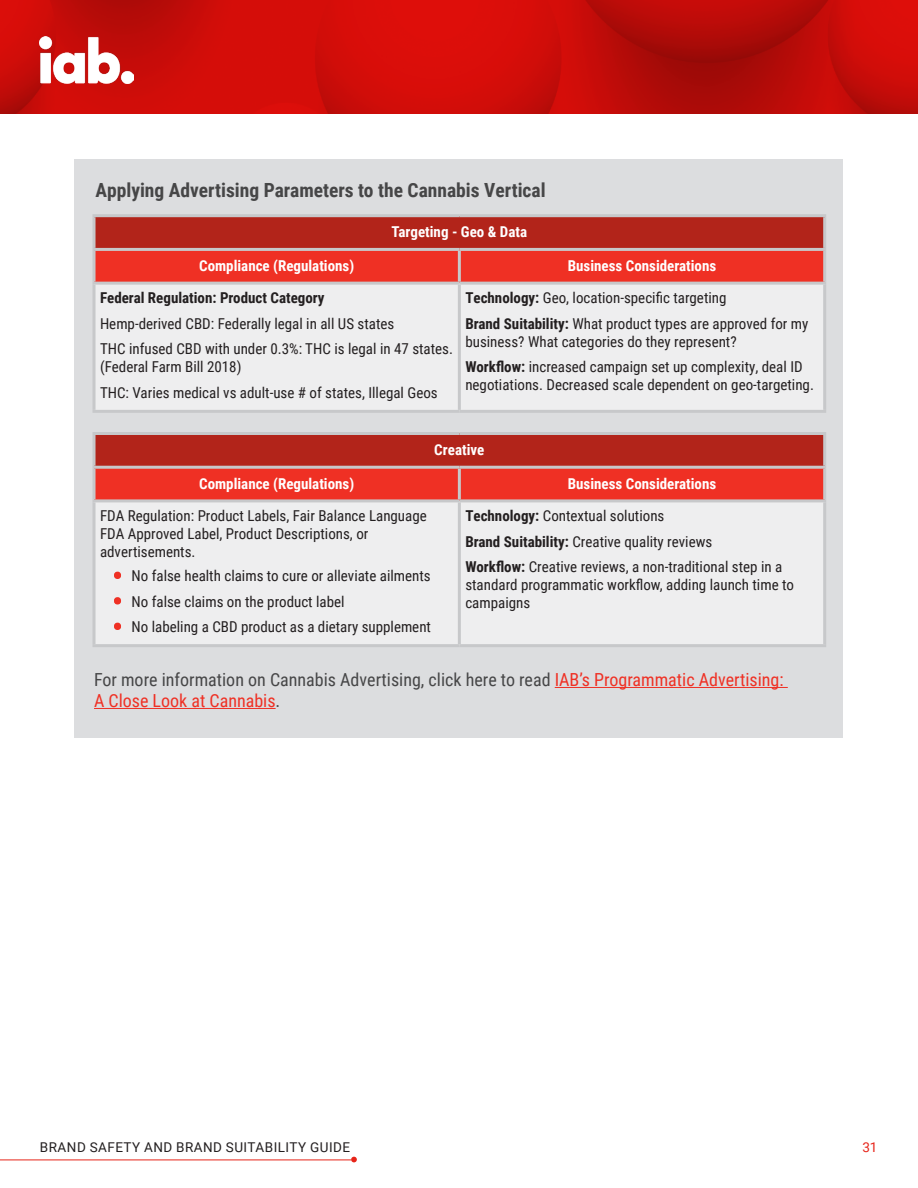
<style>
.page{position:relative;width:918px;height:1188px;background:#fff}
.page>*{position:absolute;margin:0;border:0;box-sizing:border-box;transform-origin:0 0}
.t1{font:700 19.5px "Roboto Condensed";color:#464647}
.Body_Text{font:18px/21px "Roboto Condensed";color:#464647}
.Table_Text{font:15px/18px "Roboto Condensed";color:#231f20}
.Table_Title{font:700 15px "Roboto Condensed";color:#fff}
.Body_Text-2{font:15px/18px "Roboto Condensed";color:#231f20}
.Table_Text-2{font:700 15px "Roboto Condensed";color:#231f20}
.t2{font:13.5px "Roboto";letter-spacing:.035em;color:#231f20}
.t3{font:13.5px "Roboto";color:#e72419}
.s1{font-weight:700}
.s2{font-size:24px;color:#ef3024}
.s3{color:#ef3024}
</style>
<div class="page">
<img style="left:0;top:0;width:918px;height:114px">
<img style="left:40px;top:37px;width:93px;height:46px">
<hr style="left:0;top:1160px;width:351px;height:1px;background:#e72419">
<svg style="left:351px;top:1157px;width:6px;height:5px"></svg>
<div style="left:75px;top:159px;width:768px;height:579px;background:#dcdddf"></div>
<hr style="left:555px;top:687px;width:233px;height:1px;background:#ef3024">
<hr style="left:94px;top:708px;width:182px;height:1px;background:#ef3024">
<div style="left:94px;top:434px;width:731px;height:33px;background:#b2241a"></div>
<div style="left:96px;top:469px;width:727px;height:30px;background:#ef3024"></div>
<div style="left:96px;top:503px;width:727px;height:141px;background:#eeeeef"></div>
<hr style="left:93px;top:502px;width:3px;height:142px;background:#c7c8ca">
<hr style="left:458px;top:502px;width:3px;height:142px;background:#c7c8ca">
<hr style="left:823px;top:502px;width:3px;height:142px;background:#c7c8ca">
<hr style="left:93px;top:644px;width:366px;height:3px;background:#c7c8ca">
<hr style="left:459px;top:644px;width:367px;height:3px;background:#c7c8ca">
<hr style="left:823px;top:435px;width:3px;height:31px;background:#c7c8ca">
<hr style="left:459px;top:466px;width:367px;height:3px;background:#c7c8ca">
<hr style="left:458px;top:469px;width:3px;height:30px;background:#c7c8ca">
<hr style="left:823px;top:469px;width:3px;height:30px;background:#c7c8ca">
<hr style="left:93px;top:499px;width:366px;height:3px;background:#c7c8ca">
<hr style="left:459px;top:499px;width:367px;height:3px;background:#c7c8ca">
<hr style="left:93px;top:432px;width:366px;height:3px;background:#c7c8ca">
<hr style="left:93px;top:435px;width:3px;height:31px;background:#c7c8ca">
<hr style="left:459px;top:432px;width:367px;height:3px;background:#c7c8ca">
<hr style="left:93px;top:466px;width:366px;height:3px;background:#c7c8ca">
<hr style="left:93px;top:469px;width:3px;height:30px;background:#c7c8ca">
<svg style="left:112px;top:570px;width:11px;height:11px"></svg>
<svg style="left:112px;top:595px;width:11px;height:11px"></svg>
<svg style="left:112px;top:621px;width:11px;height:11px"></svg>
<div style="left:94px;top:216px;width:731px;height:33px;background:#b2241a"></div>
<div style="left:96px;top:251px;width:727px;height:31px;background:#ef3024"></div>
<div style="left:96px;top:285px;width:727px;height:125px;background:#eeeeef"></div>
<hr style="left:93px;top:285px;width:3px;height:125px;background:#c7c8ca">
<hr style="left:458px;top:285px;width:3px;height:125px;background:#c7c8ca">
<hr style="left:823px;top:285px;width:3px;height:125px;background:#c7c8ca">
<hr style="left:93px;top:410px;width:366px;height:3px;background:#c7c8ca">
<hr style="left:459px;top:410px;width:367px;height:3px;background:#c7c8ca">
<hr style="left:823px;top:217px;width:3px;height:31px;background:#c7c8ca">
<hr style="left:459px;top:248px;width:367px;height:3px;background:#c7c8ca">
<hr style="left:458px;top:251px;width:3px;height:31px;background:#c7c8ca">
<hr style="left:823px;top:251px;width:3px;height:31px;background:#c7c8ca">
<hr style="left:93px;top:282px;width:366px;height:3px;background:#c7c8ca">
<hr style="left:459px;top:282px;width:367px;height:3px;background:#c7c8ca">
<hr style="left:93px;top:214px;width:366px;height:3px;background:#c7c8ca">
<hr style="left:93px;top:217px;width:3px;height:31px;background:#c7c8ca">
<hr style="left:459px;top:214px;width:367px;height:3px;background:#c7c8ca">
<hr style="left:93px;top:248px;width:366px;height:3px;background:#c7c8ca">
<hr style="left:93px;top:251px;width:3px;height:31px;background:#c7c8ca">
<p class="t1" style="left:96px;top:177px;width:452px">Applying Advertising Parameters to the Cannabis Vertical</p>
<p class="Table_Title" style="left:392px;top:222px;width:137px">Targeting - Geo &amp; Data</p>
<p class="Table_Title" style="left:199px;top:255px;width:157px">Compliance (Regulations)</p>
<p class="Table_Title" style="left:568px;top:255px;width:150px">Business Considerations</p>
<p class="Table_Text-2" style="left:100px;top:288px;width:226px">Federal Regulation: Product Category</p>
<p class="Table_Text" style="left:100px;top:314px;width:296px">Hemp-derived CBD: Federally legal in all US states</p>
<p class="Table_Text" style="left:100px;top:339px;width:355px">THC infused CBD with under 0.3%: THC is legal in 47 states. (Federal Farm Bill 2018)</p>
<p class="Table_Text" style="left:100px;top:383px;width:339px">THC: Varies medical vs adult-use # of states, Illegal Geos</p>
<p class="Table_Text" style="left:465px;top:288px;width:263px"><span class="s1">Technology:</span> Geo, location-specific targeting</p>
<p class="Table_Text" style="left:465px;top:314px;width:345px"><span class="s1">Brand Suitability:</span> What product types are approved for my business? What categories do they represent?</p>
<p class="Table_Text" style="left:465px;top:357px;width:350px"><span class="s1">Workflow:</span> increased campaign set up complexity, deal ID negotiations. Decreased scale dependent on geo-targeting.</p>
<p class="Table_Title" style="left:434px;top:439px;width:52px">Creative</p>
<p class="Table_Title" style="left:199px;top:473px;width:157px">Compliance (Regulations)</p>
<p class="Table_Title" style="left:568px;top:473px;width:150px">Business Considerations</p>
<p class="Body_Text-2" style="left:100px;top:506px;width:328px">FDA Regulation: Product Labels, Fair Balance Language<br>FDA Approved Label, Product Descriptions, or advertisements.</p>
<p class="Table_Text" style="left:114px;top:566px;width:319px"><span class="s2">•</span> No false health claims to cure or alleviate ailments</p>
<p class="Table_Text" style="left:114px;top:592px;width:233px"><span class="s2">•</span> No false claims on the product label</p>
<p class="Table_Text" style="left:114px;top:617px;width:319px"><span class="s2">•</span> No labeling a CBD product as a dietary supplement</p>
<p class="Table_Text" style="left:465px;top:506px;width:201px"><span class="s1">Technology:</span> Contextual solutions</p>
<p class="Table_Text" style="left:465px;top:532px;width:248px"><span class="s1">Brand Suitability:</span> Creative quality reviews</p>
<p class="Table_Text" style="left:465px;top:557px;width:330px"><span class="s1">Workflow:</span> Creative reviews, a non-traditional step in a standard programmatic workflow, adding launch time to campaigns</p>
<p class="Body_Text" style="left:94px;top:669px;width:691px">For more information on Cannabis Advertising, click here to read <span class="s3">IAB’s Programmatic Advertising:<br>A Close Look at Cannabis</span>.</p>
<p class="t2" style="left:40px;top:1138px;width:312px">BRAND SAFETY AND BRAND SUITABILITY GUIDE</p>
<p class="t3" style="left:862px;top:1138px;width:17px">31</p>
</div>
